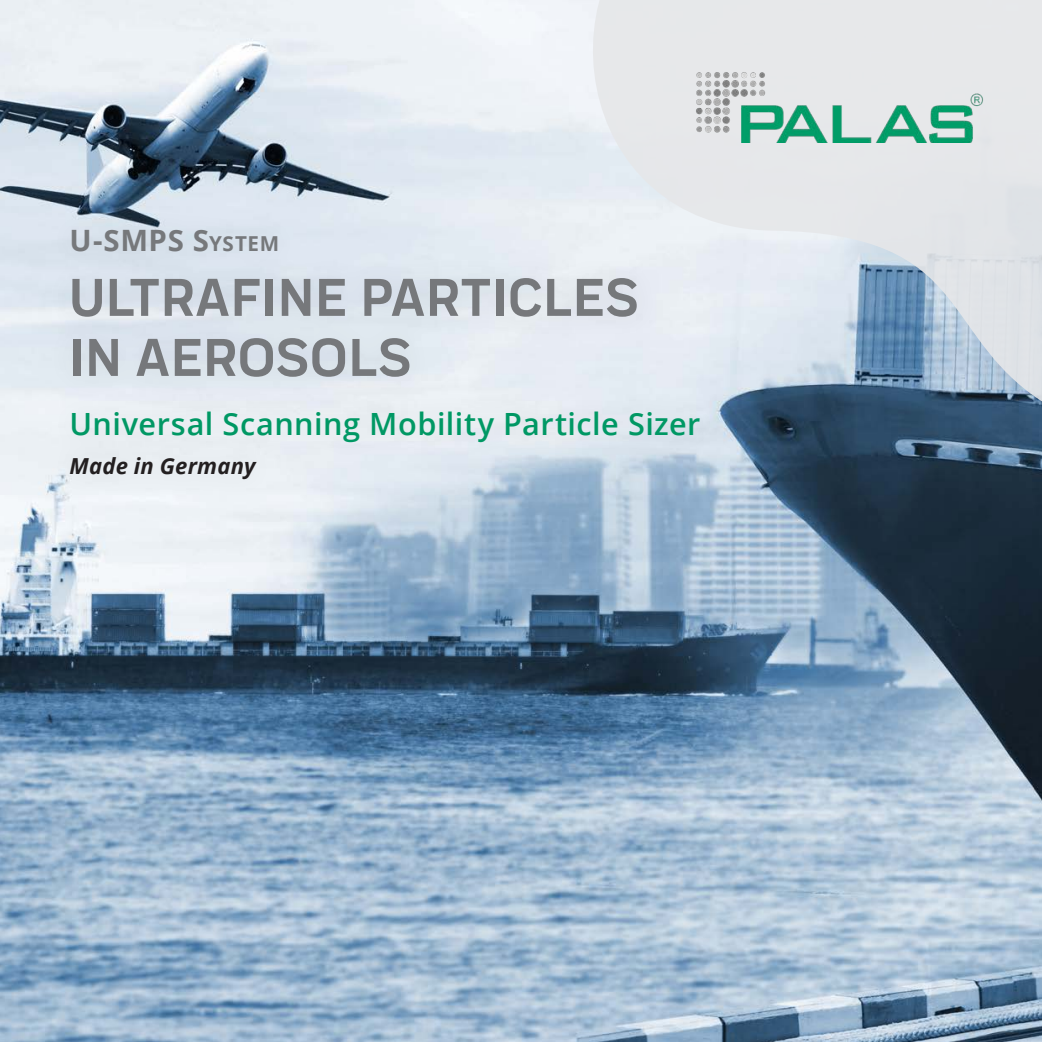
<style>
.page{position:relative;width:1042px;height:1042px;background:#fff}
.page>*{position:absolute;margin:0;border:0;box-sizing:border-box;transform-origin:0 0}
.Einf__Abs{font:700 55.12px/60px "Praktika";letter-spacing:.02em;color:#76787b}
.Einf__Abs-2{font:600 30.62px "Open Sans";letter-spacing:.015em;color:#009864}
.Einf__Abs-3{font:700 29.4px "Open Sans";color:#76787b}
.Einf__Abs-4{font:italic 700 22.05px "Open Sans";letter-spacing:.01em;color:#231f20}
.s1{font-size:20.65px}
</style>
<div class="page">
<img style="left:0;top:0;width:1042px;height:1042px">
<svg style="left:585px;top:0;width:457px;height:461px;background:#c0cad4"></svg>
<div style="left:46px;top:205px;width:677px;height:297px;background:#292e32;opacity:.1"></div>
<img style="left:693px;top:69px;width:292px;height:74px">
<p class="Einf__Abs-3" style="left:69px;top:219px;width:207px">U-SMPS S<span class="s1">YSTEM</span></p>
<p class="Einf__Abs" style="left:69px;top:263px;width:570px">ULTRAFINE PARTICLES<br>IN AEROSOLS</p>
<p class="Einf__Abs-2" style="left:69px;top:402px;width:632px">Universal Scanning Mobility Particle Sizer</p>
<p class="Einf__Abs-4" style="left:69px;top:450px;width:188px">Made in Germany</p>
</div>
